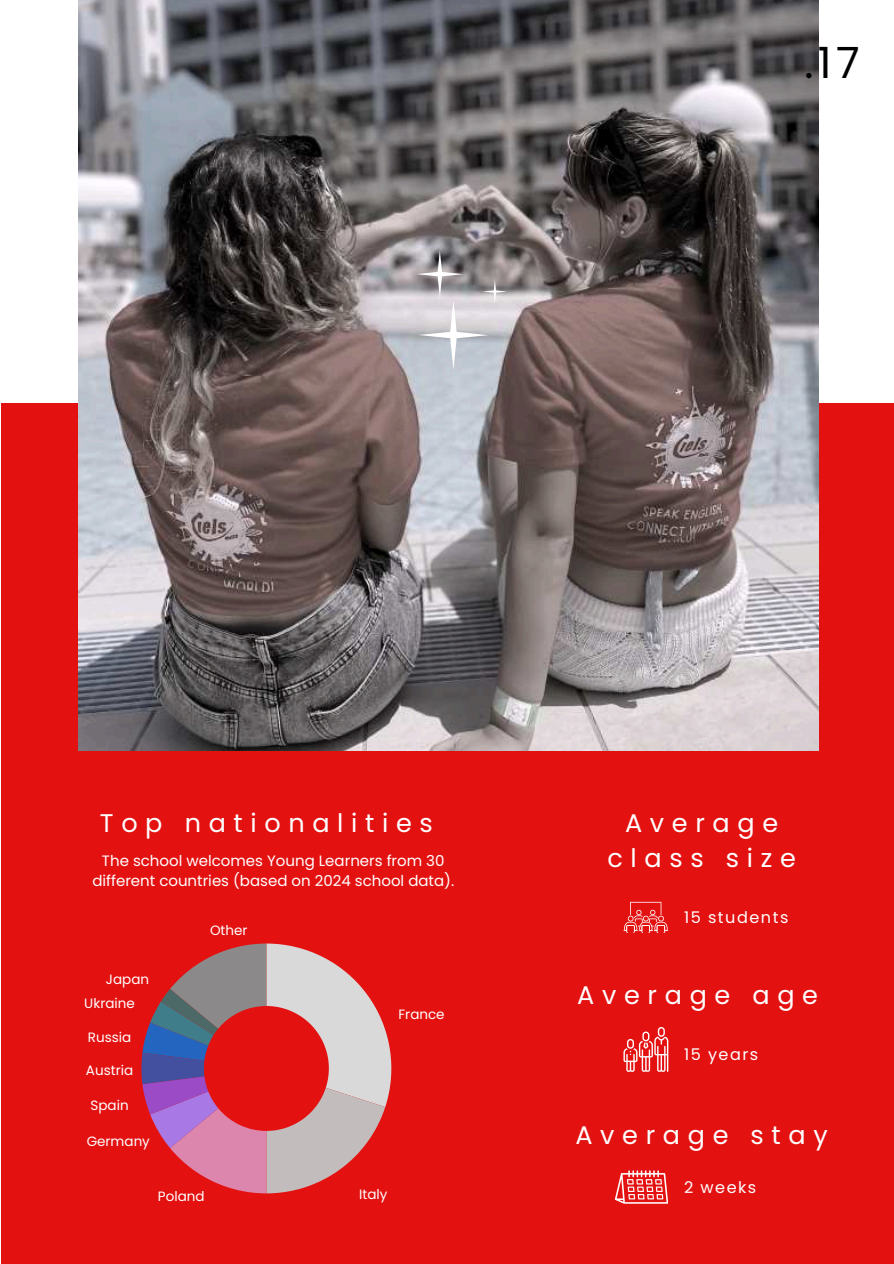
<style>
.page{position:relative;width:894px;height:1264px;background:#fff}
.page>*{position:absolute;margin:0;border:0;box-sizing:border-box;transform-origin:0 0}
.t1{font:43.05px "Poppins";color:#000}
.t2{font:25.5px/34.8px "Poppins";letter-spacing:.3em;color:#fff;text-align:center}
.t3{font:16.05px "Poppins";letter-spacing:.09em;color:#fff}
.t4{font:15px/20.2px "Poppins";color:#fff;text-align:center}
.t5{font:13.5px/24.6px "Poppins";color:#fff}
</style>
<div class="page">
<div style="left:2px;top:403px;width:891px;height:860px;background:#e41111"></div>
<img style="left:78px;top:0;width:740px;height:750px">
<svg style="left:416px;top:250px;width:91px;height:119px;background:#b7b5ba"></svg>
<svg style="left:623px;top:901px;width:45px;height:32px"></svg>
<svg style="left:623px;top:1027px;width:45px;height:44px"></svg>
<svg style="left:614px;top:1170px;width:53px;height:33px"></svg>
<svg style="left:141px;top:943px;width:250px;height:250px"></svg>
<h1 class="t1" style="left:804px;top:38px;width:56px">.17</h1>
<h2 class="t2" style="left:100px;top:806px;width:334px">Top nationalities</h2>
<p class="t4" style="left:92px;top:850px;width:363px">The school welcomes Young Learners from 30 different countries (based on 2024 school data).</p>
<p class="t5" style="left:84px;top:966px;width:66px;text-indent:22px">Japan<br>Ukraine</p>
<p class="t5" style="left:88px;top:1024px;width:45px">Russia</p>
<p class="t5" style="left:86px;top:1057px;width:49px">Austria</p>
<p class="t5" style="left:90px;top:1093px;width:40px">Spain</p>
<p class="t5" style="left:87px;top:1129px;width:65px">Germany</p>
<p class="t5" style="left:210px;top:918px;width:39px">Other</p>
<p class="t5" style="left:398px;top:1002px;width:48px">France</p>
<p class="t5" style="left:158px;top:1183px;width:48px">Poland</p>
<p class="t5" style="left:359px;top:1181px;width:30px">Italy</p>
<h2 class="t2" style="left:607px;top:806px;width:190px">Average class size</h2>
<p class="t3" style="left:684px;top:908px;width:106px">15 students</p>
<h2 class="t2" style="left:577px;top:977px;width:242px">Average age</h2>
<p class="t3" style="left:684px;top:1044px;width:76px">15 years</p>
<h2 class="t2" style="left:575px;top:1117px;width:254px">Average stay</h2>
<p class="t3" style="left:684px;top:1178px;width:74px">2 weeks</p>
</div>
